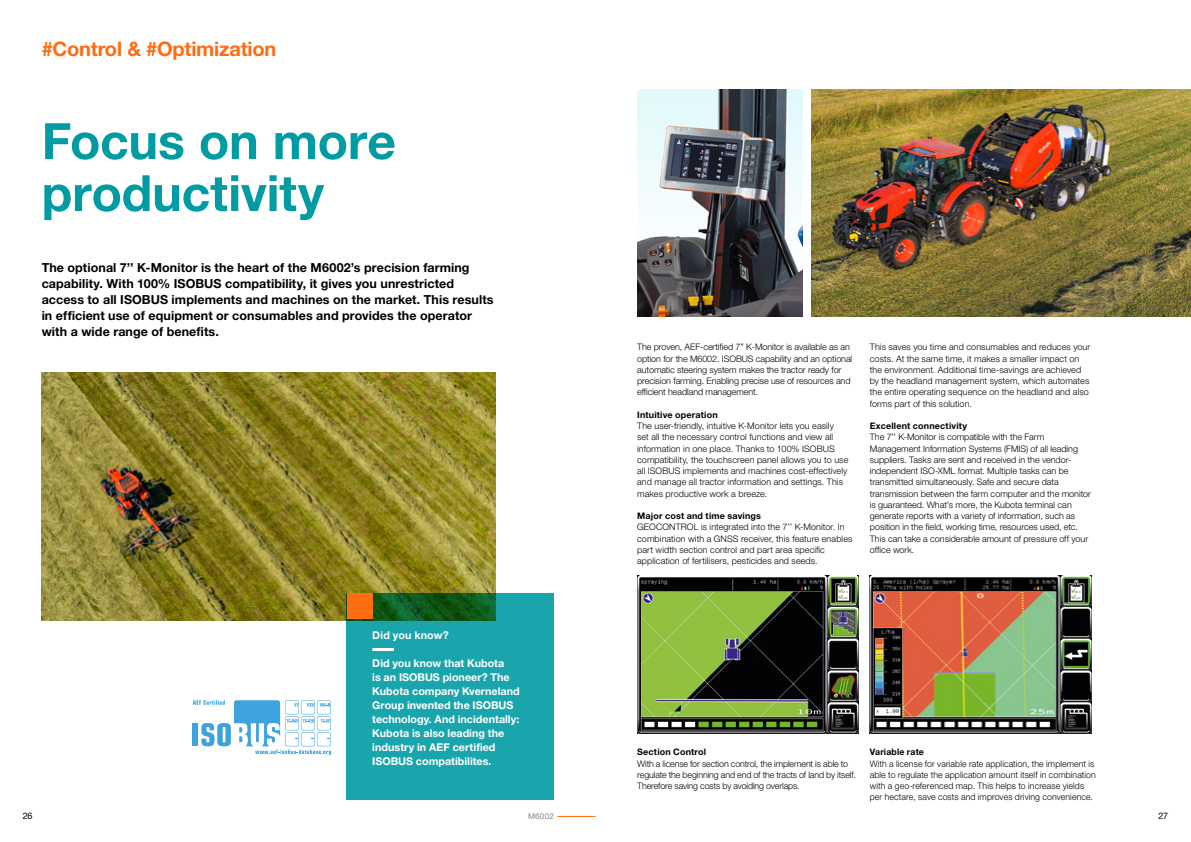
<style>
.page{position:relative;width:1191px;height:842px;background:#fff}
.page>*{position:absolute;margin:0;border:0;box-sizing:border-box;transform-origin:0 0}
.t1{font:700 50px/52px "Helvetica Neue LT Pro";letter-spacing:-.005em;color:#009ba3}
.t2{font:700 20px "Helvetica Neue LT Pro";letter-spacing:-.01em;color:#ff6c11}
.t3{font:700 12.5px/16px "Helvetica Neue LT Pro";letter-spacing:.005em;color:#000}
.t4{font:700 10.8px/14px "Helvetica Neue LT Pro";color:#fff}
.t5{font:300 9px/11.2px "Helvetica Neue LT Pro";color:#000}
.t6{font:700 9px "Helvetica Neue LT Pro";letter-spacing:.02em;color:#000}
.t7{font:9px "Helvetica Neue LT Std";color:#000}
.t8{font:8px "Helvetica Neue LT Std";letter-spacing:.03em;color:#878786}
</style>
<div class="page">
<hr style="left:557px;top:816px;width:38px;height:1px;background:#ff6c11">
<img style="left:42px;top:373px;width:453px;height:247px">
<img style="left:811px;top:89px;width:380px;height:227px">
<img style="left:637px;top:89px;width:165px;height:227px">
<img style="left:637px;top:575px;width:221px;height:158px">
<img style="left:870px;top:575px;width:221px;height:158px">
<svg style="left:193px;top:700px;width:138px;height:55px"></svg>
<svg style="left:347px;top:593px;width:207px;height:207px;fill:#1aa5ac"></svg>
<hr style="left:372px;top:648px;width:22px;height:3px;background:#fff">
<div style="left:347px;top:593px;width:26px;height:26px;background:#ff6c11"></div>
<h2 class="t2" style="left:42px;top:36px;width:236px">#Control &amp; #Optimization</h2>
<h1 class="t1" style="left:42px;top:114px;width:356px">Focus on more productivity</h1>
<p class="t3" style="left:42px;top:259px;width:453px">The optional 7’’ K-Monitor is the heart of the M6002’s precision farming capability. With 100% ISOBUS compatibility, it gives you unrestricted access to all ISOBUS implements and machines on the market. This results in efficient use of equipment or consumables and provides the operator with a wide range of benefits.</p>
<p class="t4" style="left:372px;top:628px;width:78px">Did you know?</p>
<p class="t4" style="left:372px;top:656px;width:149px">Did you know that Kubota<br>is an ISOBUS pioneer? The<br>Kubota company Kverneland<br>Group invented the ISOBUS technology. And incidentally:<br>Kubota is also leading the industry in AEF certified<br>ISOBUS compatibilites.</p>
<p class="t5" style="left:637px;top:341px;width:217px">The proven, AEF-certified 7” K-Monitor is available as an option for the M6002. ISOBUS capability and an optional automatic steering system makes the tractor ready for precision farming. Enabling precise use of resources and efficient headland management.</p>
<p class="t6" style="left:637px;top:409px;width:82px">Intuitive operation</p>
<p class="t5" style="left:637px;top:420px;width:213px">The user-friendly, intuitive K-Monitor lets you easily<br>set all the necessary control functions and view all information in one place. Thanks to 100% ISOBUS compatibility, the touchscreen panel allows you to use all ISOBUS implements and machines cost-effectively and manage all tractor information and settings. This makes productive work a breeze.</p>
<p class="t6" style="left:637px;top:510px;width:125px">Major cost and time savings</p>
<p class="t5" style="left:637px;top:521px;width:217px">GEOCONTROL is integrated into the 7’’ K-Monitor. In combination with a GNSS receiver, this feature enables part width section control and part area specific application of fertilisers, pesticides and seeds.</p>
<p class="t5" style="left:870px;top:341px;width:222px">This saves you time and consumables and reduces your costs. At the same time, it makes a smaller impact on the environment. Additional time-savings are achieved by the headland management system, which automates the entire operating sequence on the headland and also forms part of this solution.</p>
<p class="t6" style="left:870px;top:420px;width:99px">Excellent connectivity</p>
<p class="t5" style="left:870px;top:431px;width:223px">The 7’’ K-Monitor is compatible with the Farm Management Information Systems (FMIS) of all leading suppliers. Tasks are sent and received in the vendor&shy;independent ISO-XML format. Multiple tasks can be transmitted simultaneously. Safe and secure data transmission between the farm computer and the monitor is guaranteed. What’s more, the Kubota terminal can generate reports with a variety of information, such as position in the field, working time, resources used, etc.<br>This can take a considerable amount of pressure off your office work.</p>
<p class="t6" style="left:637px;top:746px;width:71px">Section Control</p>
<p class="t5" style="left:637px;top:757px;width:220px">With a license for section control, the implement is able to regulate the beginning and end of the tracts of land by itself.<br>Therefore saving costs by avoiding overlaps.</p>
<p class="t6" style="left:870px;top:746px;width:56px">Variable rate</p>
<p class="t5" style="left:870px;top:757px;width:227px">With a license for variable rate application, the implement is able to regulate the application amount itself in combination with a geo-referenced map. This helps to increase yields per hectare, save costs and improves driving convenience.</p>
<p class="t7" style="left:23px;top:811px;width:11px">26</p>
<p class="t8" style="left:528px;top:812px;width:27px">M6002</p>
<p class="t7" style="left:1158px;top:811px;width:11px">27</p>
</div>
